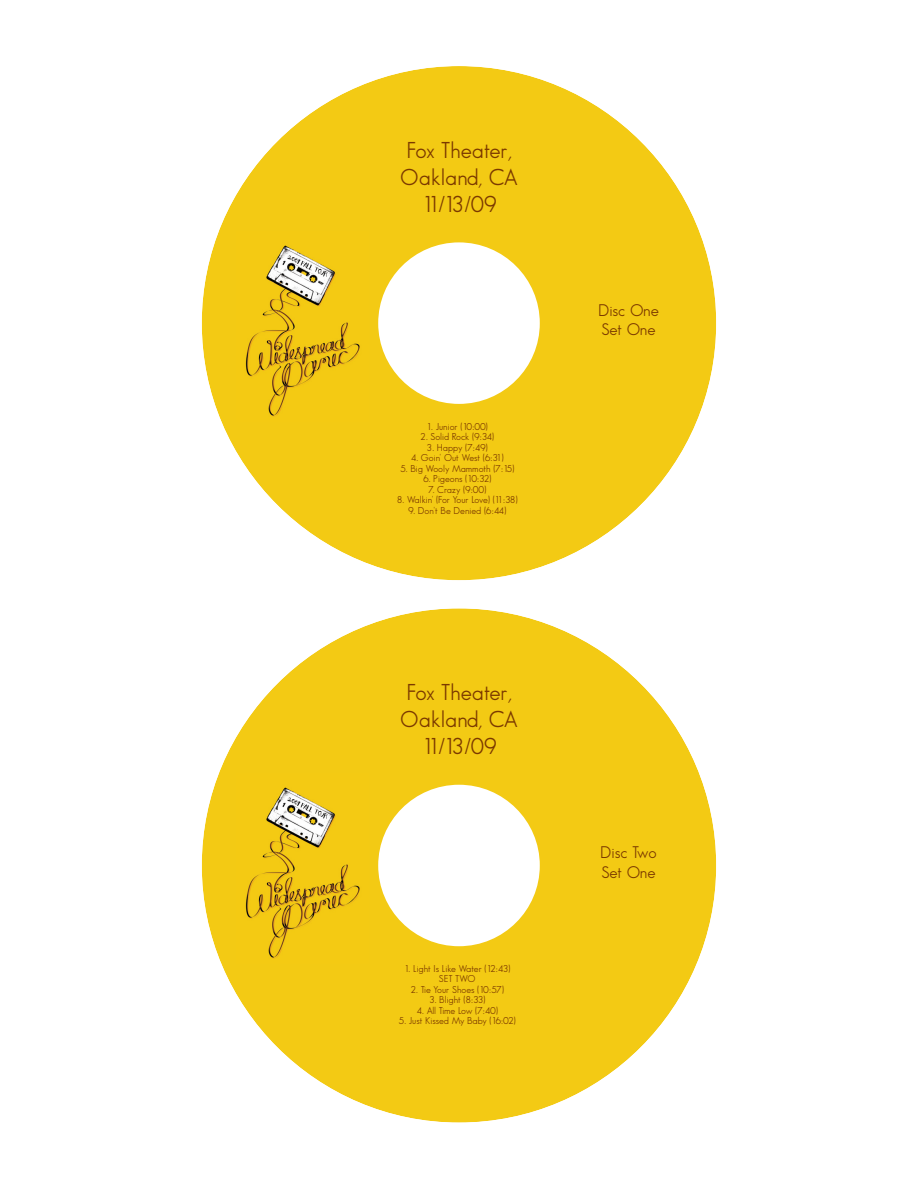
<style>
.page{position:relative;width:918px;height:1188px;background:#fff}
.page>*{position:absolute;margin:0;border:0;box-sizing:border-box;transform-origin:0 0}
.t1{font:22.5px/27px "Sans Serif Book FLF";color:#7b3900;text-align:center}
.t2{font:16.5px/19.8px "Sans Serif Book FLF";color:#7b3900}
.t3{font:9.75px/10.5px "Sans Serif Book FLF";color:#7b3900;text-align:center}
.t4{font:9.75px "Sans Serif Book FLF";letter-spacing:-.02em;color:#7b3900}
.t5{font:9.75px "Sans Serif Book FLF";letter-spacing:-.03em;color:#7b3900}
</style>
<div class="page">
<div style="left:202px;top:66px;width:514px;height:514px;background:#f3ca14;border-radius:50%"></div>
<div style="left:378px;top:242px;width:162px;height:162px;background:#fff;border-radius:50%"></div>
<img style="left:245px;top:245px;width:115px;height:172px">
<div style="left:202px;top:608px;width:514px;height:515px;background:#f3ca14;border-radius:50%"></div>
<div style="left:378px;top:785px;width:162px;height:161px;background:#fff;border-radius:50%"></div>
<img style="left:245px;top:787px;width:115px;height:172px">
<h1 class="t1" style="left:400px;top:136px;width:119px">Fox Theater,<br>Oakland, CA<br>11/13/09</h1>
<p class="t3" style="left:427px;top:421px;width:63px">1. Junior (10:00)</p>
<p class="t3" style="left:420px;top:431px;width:75px">2. Solid Rock (9:34)</p>
<p class="t3" style="left:427px;top:442px;width:63px">3. Happy (7:49)</p>
<p class="t3" style="left:411px;top:452px;width:95px">4. Goin' Out West (6:31)</p>
<p class="t3" style="left:400px;top:463px;width:116px">5. Big Wooly Mammoth (7:15)</p>
<p class="t3" style="left:423px;top:473px;width:70px">6. Pigeons (10:32)</p>
<p class="t3" style="left:428px;top:484px;width:60px">7. Crazy (9:00)</p>
<p class="t4" style="left:397px;top:494px;width:122px">8. Walkin' (For Your Love) (11:38)</p>
<p class="t3" style="left:408px;top:505px;width:100px">9. Don't Be Denied (6:44)</p>
<h1 class="t1" style="left:400px;top:679px;width:119px">Fox Theater,<br>Oakland, CA<br>11/13/09</h1>
<p class="t3" style="left:404px;top:963px;width:108px">1. Light Is Like Water (12:43)<br>SET TWO</p>
<p class="t3" style="left:411px;top:984px;width:95px">2. Tie Your Shoes (10:57)</p>
<p class="t3" style="left:429px;top:995px;width:58px">3. Blight (8:33)</p>
<p class="t5" style="left:416px;top:1005px;width:83px">4. All Time Low (7:40)</p>
<p class="t3" style="left:399px;top:1016px;width:119px">5. Just Kissed My Baby (16:02)</p>
<h2 class="t2" style="left:598px;top:300px;width:62px">Disc One<br>Set One</h2>
<h2 class="t2" style="left:600px;top:842px;width:58px">Disc Two<br>Set One</h2>
</div>
